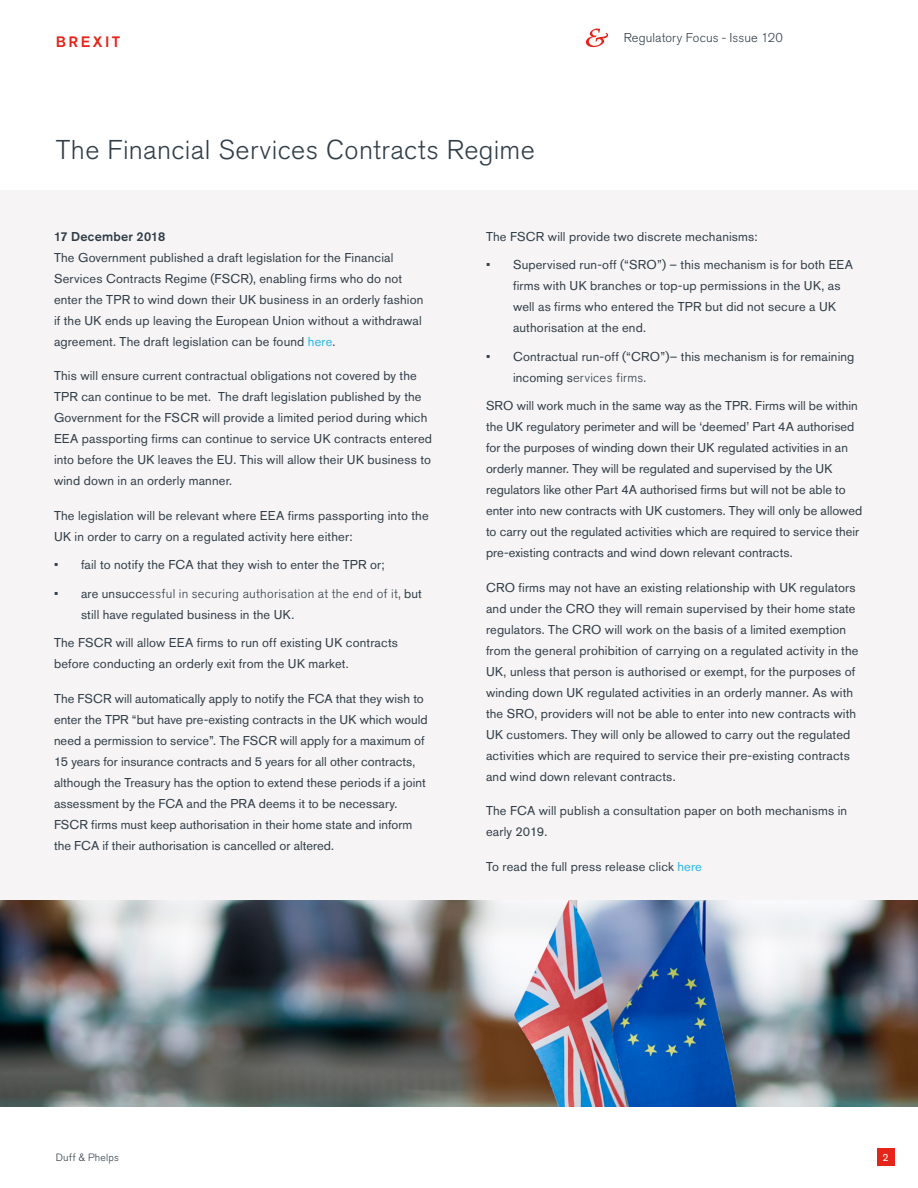
<style>
.page{position:relative;width:918px;height:1188px;background:#fff}
.page>*{position:absolute;margin:0;border:0;box-sizing:border-box;transform-origin:0 0}
.Article_Title{font:300 27px "Akzidenz Grotesk BQ";letter-spacing:.015em;color:#313e48}
.t1{font:500 15px "Akzidenz Grotesk BQ";letter-spacing:.16em;color:#e72419}
.Body_Text{font:12.75px/21px "Akzidenz Grotesk BQ";letter-spacing:.01em;color:#313e48}
.t2{font:300 12.75px "Akzidenz Grotesk BQ";letter-spacing:.01em;color:#313e48}
.Sub-Heading{font:500 12.75px "Akzidenz Grotesk BQ";letter-spacing:.015em;color:#313e48}
.t3{font:300 10.5px "Akzidenz Grotesk BQ";letter-spacing:.02em;color:#313e48}
.t4{font:10.5px "Akzidenz Grotesk BQ";color:#fff}
.s1{color:#26b6ea}
.s2{font-weight:300}
</style>
<div class="page">
<div style="left:0;top:190px;width:918px;height:719px;background:#f6f4f5"></div>
<div style="left:877px;top:1148px;width:18px;height:18px;background:#e72419"></div>
<svg style="left:586px;top:29px;width:22px;height:18px"></svg>
<img style="left:0;top:900px;width:918px;height:207px">
<p class="t1" style="left:56px;top:33px;width:66px">BREXIT</p>
<p class="Article_Title" style="left:56px;top:135px;width:481px">The Financial Services Contracts Regime</p>
<p class="t2" style="left:624px;top:31px;width:161px">Regulatory Focus - Issue 120</p>
<p class="Sub-Heading" style="left:54px;top:229px;width:113px">17 December 2018</p>
<p class="Body_Text" style="left:54px;top:247px;width:371px">The Government published a draft legislation for the Financial Services Contracts Regime (FSCR), enabling firms who do not enter the TPR to wind down their UK business in an orderly fashion if the UK ends up leaving the European Union without a withdrawal agreement. The draft legislation can be found <span class="s1">here</span>.</p>
<p class="Body_Text" style="left:54px;top:365px;width:380px">This will ensure current contractual obligations not covered by the TPR can continue to be met. The draft legislation published by the Government for the FSCR will provide a limited period during which EEA passporting firms can continue to service UK contracts entered into before the UK leaves the EU. This will allow their UK business to wind down in an orderly manner.</p>
<p class="Body_Text" style="left:54px;top:505px;width:376px">The legislation will be relevant where EEA firms passporting into the<br>UK in order to carry on a regulated activity here either:</p>
<p class="Body_Text" style="left:54px;top:554px;width:332px">• fail to notify the FCA that they wish to enter the TPR or;</p>
<p class="Body_Text" style="left:81px;top:583px;width:342px;text-indent:-27px">• are unsucc<span class="s2">essful in securing authorisation at the end of it,</span> but still have regulated business in the UK.</p>
<p class="Body_Text" style="left:54px;top:632px;width:345px">The FSCR will allow EEA firms to run off existing UK contracts before conducting an orderly exit from the UK market.</p>
<p class="Body_Text" style="left:54px;top:688px;width:375px">The FSCR will automatically apply to notify the FCA that they wish to enter the TPR “but have pre-existing contracts in the UK which would need a permission to service”. The FSCR will apply for a maximum of 15 years for insurance contracts and 5 years for all other contracts, although the Treasury has the option to extend these periods if a joint assessment by the FCA and the PRA deems it to be necessary.<br>FSCR firms must keep authorisation in their home state and inform the FCA if their authorisation is cancelled or altered.</p>
<p class="Body_Text" style="left:486px;top:226px;width:273px">The FSCR will provide two discrete mechanisms:</p>
<p class="Body_Text" style="left:513px;top:254px;width:342px;text-indent:-27px">• Supervised run-off (“SRO”) – this mechanism is for both EEA firms with UK branches or top-up permissions in the UK, as well as firms who entered the TPR but did not secure a UK authorisation at the end.</p>
<p class="Body_Text" style="left:513px;top:346px;width:343px;text-indent:-27px">• Contractual run-off (“CRO”)– this mechanism is for remaining incoming s<span class="s2">ervices firms.</span></p>
<p class="Body_Text" style="left:486px;top:395px;width:378px">SRO will work much in the same way as the TPR. Firms will be within the UK regulatory perimeter and will be ‘deemed’ Part 4A authorised for the purposes of winding down their UK regulated activities in an orderly manner. They will be regulated and supervised by the UK regulators like other Part 4A authorised firms but will not be able to enter into new contracts with UK customers. They will only be allowed to carry out the regulated activities which are required to service their pre-existing contracts and wind down relevant contracts.</p>
<p class="Body_Text" style="left:486px;top:577px;width:374px">CRO firms may not have an existing relationship with UK regulators and under the CRO they will remain supervised by their home state regulators. The CRO will work on the basis of a limited exemption from the general prohibition of carrying on a regulated activity in the UK, unless that person is authorised or exempt, for the purposes of winding down UK regulated activities in an orderly manner. As with the SRO, providers will not be able to enter into new contracts with UK customers. They will only be allowed to carry out the regulated activities which are required to service their pre-existing contracts and wind down relevant contracts.</p>
<p class="Body_Text" style="left:486px;top:800px;width:363px">The FCA will publish a consultation paper on both mechanisms in early 2019.</p>
<p class="Body_Text" style="left:486px;top:856px;width:217px">To read the full press release click <span class="s1">here</span></p>
<p class="t3" style="left:56px;top:1152px;width:65px">Duff &amp; Phelps</p>
<p class="t4" style="left:883px;top:1151px;width:8px">2</p>
</div>
